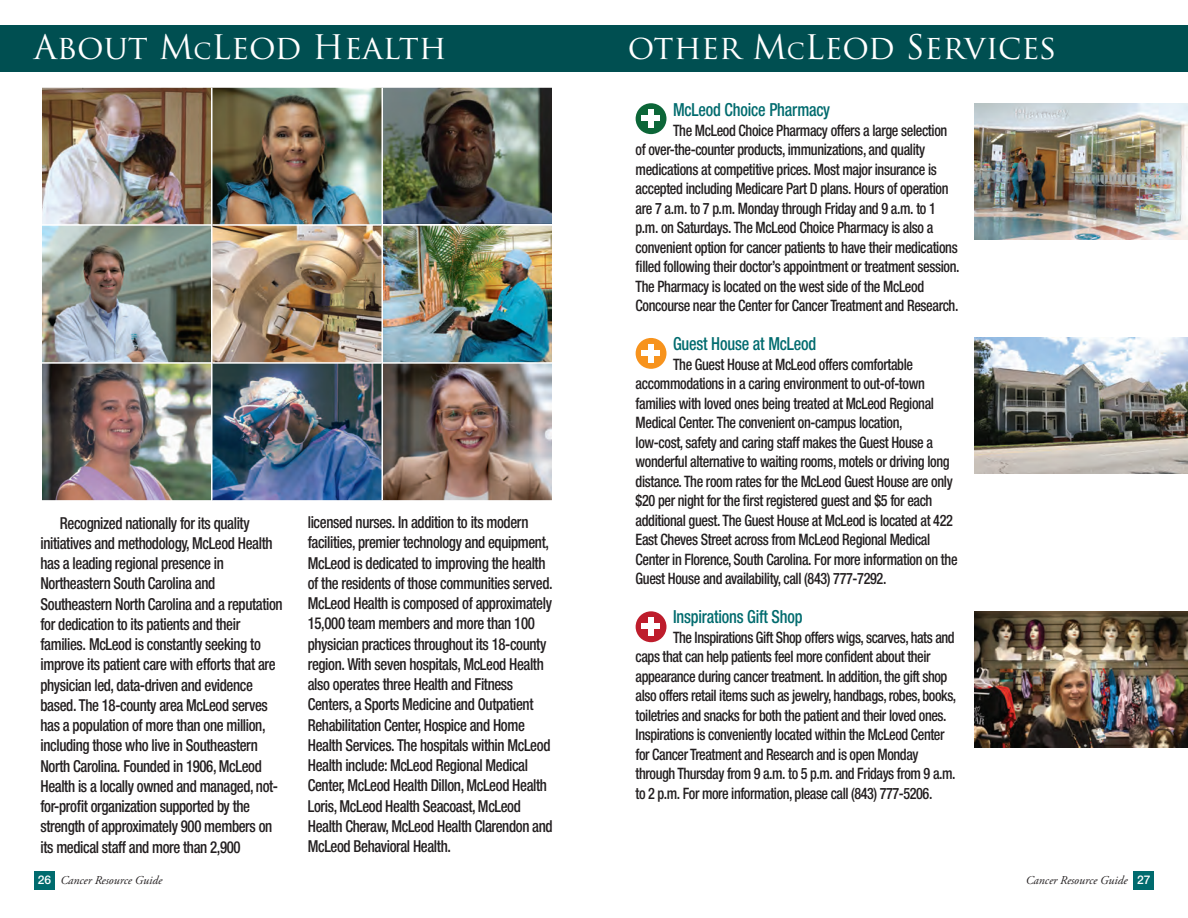
<style>
.page{position:relative;width:1188px;height:918px;background:#fff}
.page>*{position:absolute;margin:0;border:0;box-sizing:border-box;transform-origin:0 0}
.t1{font:33px "Trajan Pro";color:#fff}
.t2{font:500 condensed 18px "Helvetica Neue LT Std";letter-spacing:-.01em;color:#006b6e;scale:.9 1}
.t3{font:500 condensed 16.5px/20.2px "Helvetica Neue LT Std";letter-spacing:-.025em;color:#231f20;scale:.9 1}
.t4{font:500 condensed 15.75px/19.5px "Helvetica Neue LT Std";letter-spacing:-.025em;color:#231f20;scale:.9 1}
.t5{font:italic 12px "Adobe Garamond Pro";color:#231f20}
.s1{font-size:25.5px}
.s2{font-family:"Helvetica Neue LT Std";font-weight:500;font-style:normal;color:#fff}
</style>
<div class="page">
<div style="left:1134px;top:871px;width:20px;height:19px;background:#006b6e"></div>
<div style="left:34px;top:871px;width:21px;height:19px;background:#006b6e"></div>
<div style="left:0;top:25px;width:1188px;height:46px;background:#004f51"></div>
<img style="left:42px;top:87px;width:510px;height:414px">
<hr style="left:211px;top:88px;width:2px;height:412px;background:#fff">
<hr style="left:381px;top:88px;width:2px;height:412px;background:#fff">
<hr style="left:42px;top:224px;width:169px;height:2px;background:#fff">
<hr style="left:213px;top:224px;width:168px;height:2px;background:#fff">
<hr style="left:383px;top:224px;width:169px;height:2px;background:#fff">
<hr style="left:42px;top:362px;width:169px;height:2px;background:#fff">
<hr style="left:213px;top:362px;width:168px;height:2px;background:#fff">
<hr style="left:383px;top:362px;width:169px;height:2px;background:#fff">
<img style="left:975px;top:611px;width:213px;height:136px">
<div style="left:636px;top:611px;width:30px;height:31px;background:#be1d2c;border-radius:50%"></div>
<div style="left:648px;top:617px;width:6px;height:19px;background:#fff"></div>
<div style="left:642px;top:624px;width:18px;height:5px;background:#fff"></div>
<div style="left:636px;top:103px;width:30px;height:31px;background:#0c6638;border-radius:50%"></div>
<div style="left:648px;top:109px;width:6px;height:18px;background:#fff"></div>
<div style="left:642px;top:116px;width:18px;height:5px;background:#fff"></div>
<img style="left:975px;top:338px;width:213px;height:136px">
<img style="left:975px;top:103px;width:213px;height:136px">
<div style="left:636px;top:338px;width:30px;height:31px;background:#f7931d;border-radius:50%"></div>
<div style="left:648px;top:344px;width:6px;height:18px;background:#fff"></div>
<div style="left:642px;top:350px;width:18px;height:6px;background:#fff"></div>
<h1 class="t1" style="left:34px;top:28px;width:415px">About M<span class="s1">c</span>Leod Health</h1>
<p class="t3" style="left:41px;top:515px;width:271px;text-indent:19px">Recognized nationally for its quality initiatives and methodology, McLeod Health has a leading regional presence in Northeastern South Carolina and Southeastern North Carolina and a reputation for dedication to its patients and their families. McLeod is constantly seeking to improve its patient care with efforts that are physician led, data-driven and evidence based. The 18-county area McLeod serves has a population of more than one million, including those who live in Southeastern North Carolina. Founded in 1906, McLeod Health is a locally owned and managed, not&shy;for-profit organization supported by the strength of approximately 900 members on its medical staff and more than 2,900</p>
<p class="t3" style="left:308px;top:514px;width:274px">licensed nurses. In addition to its modern facilities, premier technology and equipment, McLeod is dedicated to improving the health of the residents of those communities served.<br>McLeod Health is composed of approximately 15,000 team members and more than 100 physician practices throughout its 18-county region. With seven hospitals, McLeod Health also operates three Health and Fitness Centers, a Sports Medicine and Outpatient Rehabilitation Center, Hospice and Home Health Services. The hospitals within McLeod Health include: McLeod Regional Medical Center, McLeod Health Dillon, McLeod Health Loris, McLeod Health Seacoast, McLeod Health Cheraw, McLeod Health Clarendon and McLeod Behavioral Health.</p>
<h1 class="t1" style="left:628px;top:28px;width:431px">other M<span class="s1">c</span>Leod Services</h1>
<p class="t2" style="left:673px;top:103px;width:176px">McLeod Choice Pharmacy</p>
<p class="t4" style="left:636px;top:122px;width:361px;text-indent:37px">The McLeod Choice Pharmacy offers a large selection of over-the-counter products, immunizations, and quality medications at competitive prices. Most major insurance is accepted including Medicare Part D plans. Hours of operation are 7 a.m. to 7 p.m. Monday through Friday and 9 a.m. to 1 p.m. on Saturdays. The McLeod Choice Pharmacy is also a convenient option for cancer patients to have their medications filled following their doctor’s appointment or treatment session.<br>The Pharmacy is located on the west side of the McLeod Concourse near the Center for Cancer Treatment and Research.</p>
<p class="t2" style="left:673px;top:337px;width:161px">Guest House at McLeod</p>
<p class="t4" style="left:636px;top:356px;width:359px;text-indent:37px">The Guest House at McLeod offers comfortable accommodations in a caring environment to out-of-town families with loved ones being treated at McLeod Regional Medical Center. The convenient on-campus location,<br>low-cost, safety and caring staff makes the Guest House a wonderful alternative to waiting rooms, motels or driving long distance. The room rates for the McLeod Guest House are only $20 per night for the first registered guest and $5 for each additional guest. The Guest House at McLeod is located at 422<br>East Cheves Street across from McLeod Regional Medical Center in Florence, South Carolina. For more information on the Guest House and availability, call (843) 777-7292.</p>
<p class="t2" style="left:673px;top:610px;width:146px">Inspirations Gift Shop</p>
<p class="t4" style="left:636px;top:629px;width:358px;text-indent:37px">The Inspirations Gift Shop offers wigs, scarves, hats and caps that can help patients feel more confident about their appearance during cancer treatment. In addition, the gift shop also offers retail items such as jewelry, handbags, robes, books, toiletries and snacks for both the patient and their loved ones.<br>Inspirations is conveniently located within the McLeod Center for Cancer Treatment and Research and is open Monday through Thursday from 9 a.m. to 5 p.m. and Fridays from 9 a.m. to 2 p.m. For more information, please call (843) 777-5206.</p>
<p class="t5" style="left:38px;top:873px;width:126px"><span class="s2">26</span> Cancer Resource Guide</p>
<p class="t5" style="left:1026px;top:873px;width:126px">Cancer Resource Guide <span class="s2">27</span></p>
</div>
